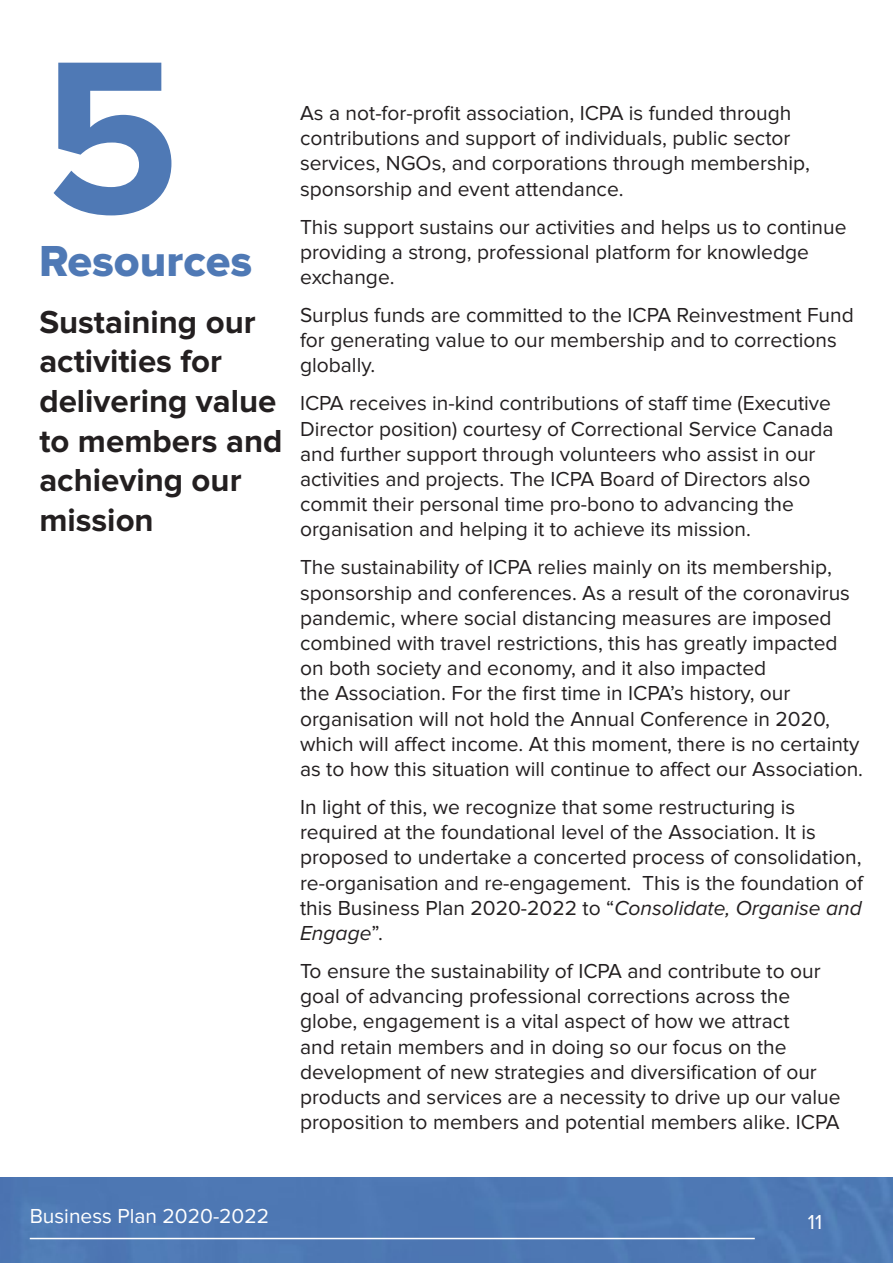
<style>
.page{position:relative;width:893px;height:1263px;background:#fff}
.page>*{position:absolute;margin:0;border:0;box-sizing:border-box;transform-origin:0 0}
.Section_Numbers{font:700 225px "Proxima Nova";color:#4f79b5}
.Section_Titles{font:45px "Proxima Nova Extrabld";color:#4f79b5}
.Section_SubTitle{font:700 33px/39.6px "Proxima Nova";color:#231f20}
.Main_Body{font:21px/25.2px "Proxima Nova";color:#231f20}
.t1{font:21px "Proxima Nova";color:#fff}
.s1{font-style:italic}
</style>
<div class="page">
<div style="left:0;top:1178px;width:893px;height:85px;background:#4d78b4"></div>
<hr style="left:30px;top:1238px;width:725px;height:1px;background:#fff">
<p class="Section_Numbers" style="left:43px;top:35px;width:138px">5</p>
<p class="Section_Titles" style="left:39px;top:241px;width:215px">Resources</p>
<p class="Section_SubTitle" style="left:39px;top:303px;width:245px">Sustaining our activities for delivering value to members and achieving our mission</p>
<p class="Main_Body" style="left:300px;top:101px;width:511px">As a not-for-profit association, ICPA is funded through contributions and support of individuals, public sector services, NGOs, and corporations through membership, sponsorship and event attendance.</p>
<p class="Main_Body" style="left:300px;top:215px;width:548px">This support sustains our activities and helps us to continue providing a strong, professional platform for knowledge exchange.</p>
<p class="Main_Body" style="left:300px;top:303px;width:555px">Surplus funds are committed to the ICPA Reinvestment Fund for generating value to our membership and to corrections globally.</p>
<p class="Main_Body" style="left:300px;top:392px;width:535px">ICPA receives in-kind contributions of staff time (Executive Director position) courtesy of Correctional Service Canada and further support through volunteers who assist in our activities and projects. The ICPA Board of Directors also commit their personal time pro-bono to advancing the organisation and helping it to achieve its mission.</p>
<p class="Main_Body" style="left:300px;top:556px;width:565px">The sustainability of ICPA relies mainly on its membership, sponsorship and conferences. As a result of the coronavirus pandemic, where social distancing measures are imposed combined with travel restrictions, this has greatly impacted on both society and economy, and it also impacted<br>the Association. For the first time in ICPA’s history, our organisation will not hold the Annual Conference in 2020, which will affect income. At this moment, there is no certainty as to how this situation will continue to affect our Association.</p>
<p class="Main_Body" style="left:300px;top:795px;width:564px">In light of this, we recognize that some restructuring is required at the foundational level of the Association. It is proposed to undertake a concerted process of consolidation, re-organisation and re-engagement. This is the foundation of this Business Plan 2020-2022 to “<span class="s1">Consolidate, Organise and Engage</span>”.</p>
<p class="Main_Body" style="left:300px;top:959px;width:542px">To ensure the sustainability of ICPA and contribute to our goal of advancing professional corrections across the globe, engagement is a vital aspect of how we attract<br>and retain members and in doing so our focus on the development of new strategies and diversification of our products and services are a necessity to drive up our value proposition to members and potential members alike. ICPA</p>
<p class="t1" style="left:30px;top:1206px;width:241px">Business Plan 2020-2022</p>
<p class="t1" style="left:808px;top:1212px;width:16px">11</p>
</div>
